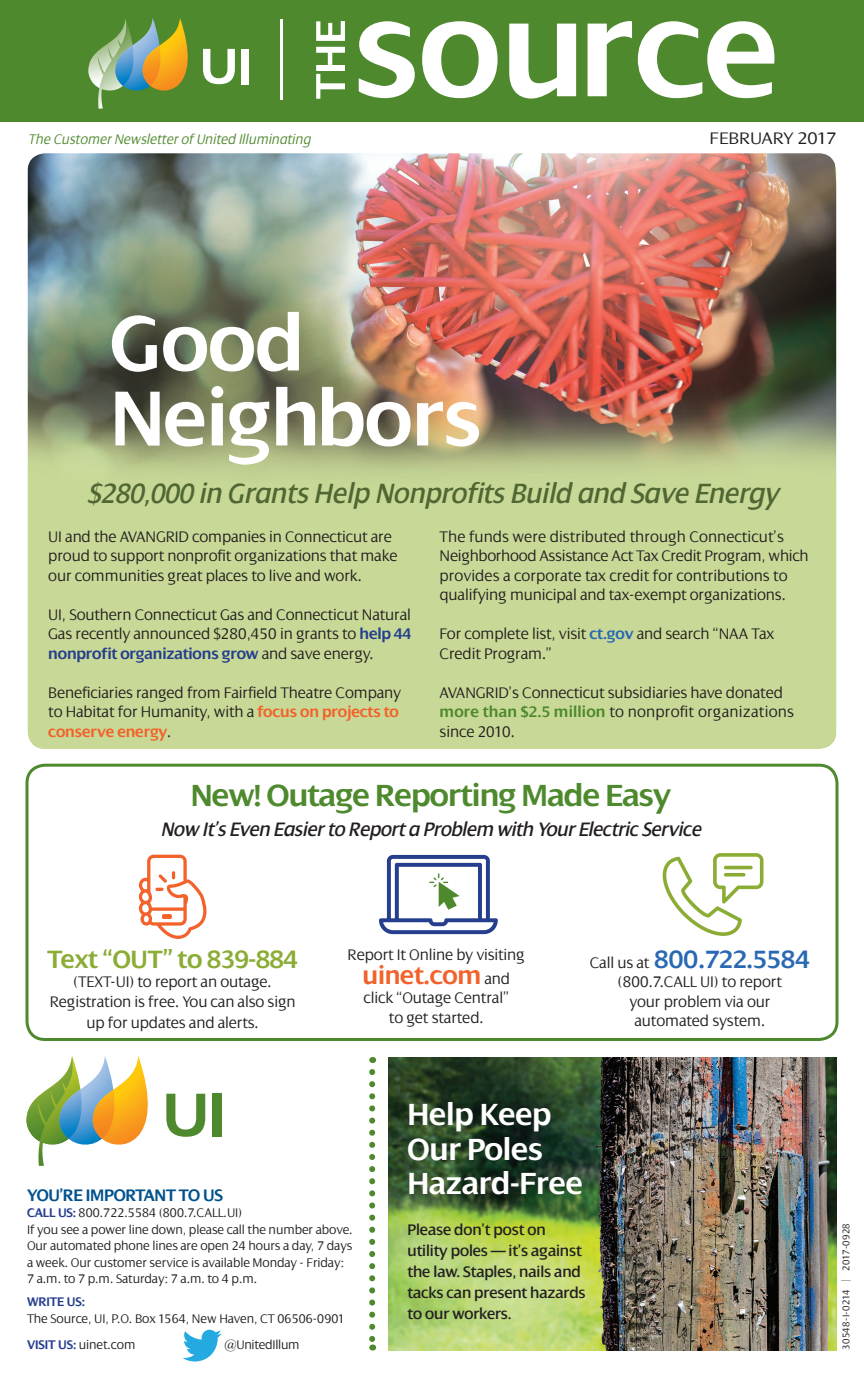
<style>
.page{position:relative;width:864px;height:1377px;background:#fff}
.page>*{position:absolute;margin:0;border:0;box-sizing:border-box;transform-origin:0 0}
.t1{font:600 84px "Dialog";letter-spacing:-.01em;color:#fff}
.t2{font:600 33px/34.5px "Dialog";letter-spacing:-.01em;color:#fff}
.t3{font:600 33px "Dialog";letter-spacing:-.025em;color:#4e892d}
.t4{font:italic 30px "Dialog";color:#506734}
.t5{font:600 27px "Dialog";color:#2968b3}
.t6{font:600 27px "Dialog";letter-spacing:-.01em;color:#8bac35}
.t7{font:600 27px "Dialog";letter-spacing:-.01em;color:#f2622a}
.t8{font:italic 21px "Dialog";letter-spacing:-.01em;color:#231f20}
.t9{font:600 18px "Dialog";letter-spacing:-.02em;color:#01518d}
.t10{font:300 18px "Dialog";letter-spacing:-.02em;color:#231f20;scale:1.1 1}
.t11{font:300 16.5px/19.5px "Dialog";letter-spacing:-.01em;color:#231f20}
.t12{font:16.5px/21px "Dialog";letter-spacing:-.01em;color:#231f20}
.t13{font:italic 300 15px "Dialog";color:#4e892d}
.t14{font:300 13.5px/16.5px "Dialog";letter-spacing:-.01em;color:#231f20}
.t15{font:300 10.5px "Dialog";color:#231f20}
.s1{font-weight:600;color:#253f8e}
.s2{font-weight:600;color:#f2622a}
.s3{font-weight:600;color:#2968b3}
.s4{font-weight:600;color:#4e892d}
.s5{font-weight:300;font-size:16.5px;color:#231f20}
</style>
<div class="page">
<img style="left:389px;top:1057px;width:448px;height:293px">
<svg style="left:183px;top:1330px;width:39px;height:32px"></svg>
<div style="left:26px;top:764px;width:812px;height:277px;border:3px solid #4e892d;border-radius:18px"></div>
<img style="left:27px;top:153px;width:810px;height:596px">
<div style="left:0;top:0;width:864px;height:122px;background:#4e892d"></div>
<div style="left:241px;top:49px;width:7px;height:35px;background:#fff"></div>
<svg style="left:88px;top:18px;width:147px;height:91px"></svg>
<svg style="left:26px;top:1056px;width:196px;height:110px"></svg>
<div style="left:213px;top:1094px;width:9px;height:43px;background:#4e892d"></div>
<hr style="left:280px;top:19px;width:3px;height:80px;background:#fff">
<svg style="left:359px;top:21px;width:415px;height:78px"></svg>
<svg style="left:316px;top:21px;width:29px;height:78px"></svg>
<svg style="left:369px;top:1072px;width:6px;height:279px"></svg>
<svg style="left:663px;top:853px;width:101px;height:83px"></svg>
<svg style="left:379px;top:855px;width:119px;height:79px"></svg>
<svg style="left:139px;top:855px;width:68px;height:84px"></svg>
<p class="t13" style="left:28px;top:131px;width:284px">The Customer Newsletter of United Illuminating</p>
<p class="t1" style="left:110px;top:298px;width:196px">Good</p>
<p class="t1" style="left:110px;top:373px;width:373px">Neighbors</p>
<p class="t10" style="left:710px;top:129px;width:117px">FEBRUARY 2017</p>
<p class="t4" style="left:87px;top:478px;width:693px">$280,000 in Grants Help Nonprofits Build and Save Energy</p>
<p class="t11" style="left:48px;top:527px;width:351px">UI and the AVANGRID companies in Connecticut are proud to support nonprofit organizations that make our communities great places to live and work.</p>
<p class="t11" style="left:48px;top:605px;width:364px;text-align:justify">UI, Southern Connecticut Gas and Connecticut Natural Gas recently announced $280,450 in grants to <span class="s1">help 44 nonprofit organizations grow</span> and save energy.</p>
<p class="t11" style="left:48px;top:683px;width:354px">Beneficiaries ranged from Fairfield Theatre Company to Habitat for Humanity, with a <span class="s2">focus on projects to conserve energy</span>.</p>
<p class="t11" style="left:440px;top:527px;width:371px">The funds were distributed through Connecticut’s Neighborhood Assistance Act Tax Credit Program, which provides a corporate tax credit for contributions to qualifying municipal and tax-exempt organizations.</p>
<p class="t11" style="left:440px;top:624px;width:336px">For complete list, visit <span class="s3">ct.gov</span> and search “NAA Tax<br>Credit Program.”</p>
<p class="t11" style="left:440px;top:683px;width:356px">AVANGRID’s Connecticut subsidiaries have donated <span class="s4">more than $2.5 million</span> to nonprofit organizations since 2010.</p>
<p class="t3" style="left:191px;top:777px;width:482px">New! Outage Reporting Made Easy</p>
<p class="t8" style="left:161px;top:818px;width:542px">Now It’s Even Easier to Report a Problem with Your Electric Service</p>
<p class="t6" style="left:48px;top:945px;width:252px">Text “OUT” to 839-884</p>
<p class="t11" style="left:50px;top:972px;width:247px;text-align:center">(TEXT-UI) to report an outage.<br>Registration is free. You can also sign</p>
<p class="t11" style="left:86px;top:1013px;width:174px">up for updates and alerts.</p>
<p class="t11" style="left:348px;top:945px;width:179px">Report It Online by visiting</p>
<p class="t7" style="left:363px;top:961px;width:149px">uinet.com <span class="s5">and</span></p>
<p class="t11" style="left:363px;top:988px;width:147px;text-align:center">click “Outage Central” to get started.</p>
<p class="t5" style="left:590px;top:945px;width:222px"><span class="s5">Call us at</span> 800.722.5584</p>
<p class="t11" style="left:618px;top:972px;width:166px;text-align:center">(800.7.CALL UI) to report your problem via our automated system.</p>
<p class="t9" style="left:27px;top:1185px;width:197px">YOU’RE IMPORTANT TO US</p>
<p class="t14" style="left:27px;top:1205px;width:327px"><span class="s1">CALL US:</span> 800.722.5584 (800.7.CALL.UI)<br>If you see a power line down, please call the number above.<br>Our automated phone lines are open 24 hours a day, 7 days a week. Our customer service is available Monday - Friday:<br>7 a.m. to 7 p.m. Saturday: 7 a.m. to 4 p.m.</p>
<p class="t14" style="left:27px;top:1294px;width:320px"><span class="s1">WRITE US:<br></span>The Source, UI, P.O. Box 1564, New Haven, CT 06506-0901</p>
<p class="t14" style="left:27px;top:1337px;width:110px"><span class="s1">VISIT US:</span> uinet.com</p>
<p class="t14" style="left:224px;top:1337px;width:77px">@UnitedIllum</p>
<p class="t2" style="left:408px;top:1098px;width:177px">Help Keep<br>Our Poles<br>Hazard-Free</p>
<p class="t12" style="left:408px;top:1219px;width:180px">Please don’t post on utility poles — it’s against the law. Staples, nails and tacks can present hazards to our workers.</p>
<p class="t15" style="left:840px;top:1350px;width:128px;rotate:-90deg">30548-I-0214 | 2017-0928</p>
</div>
